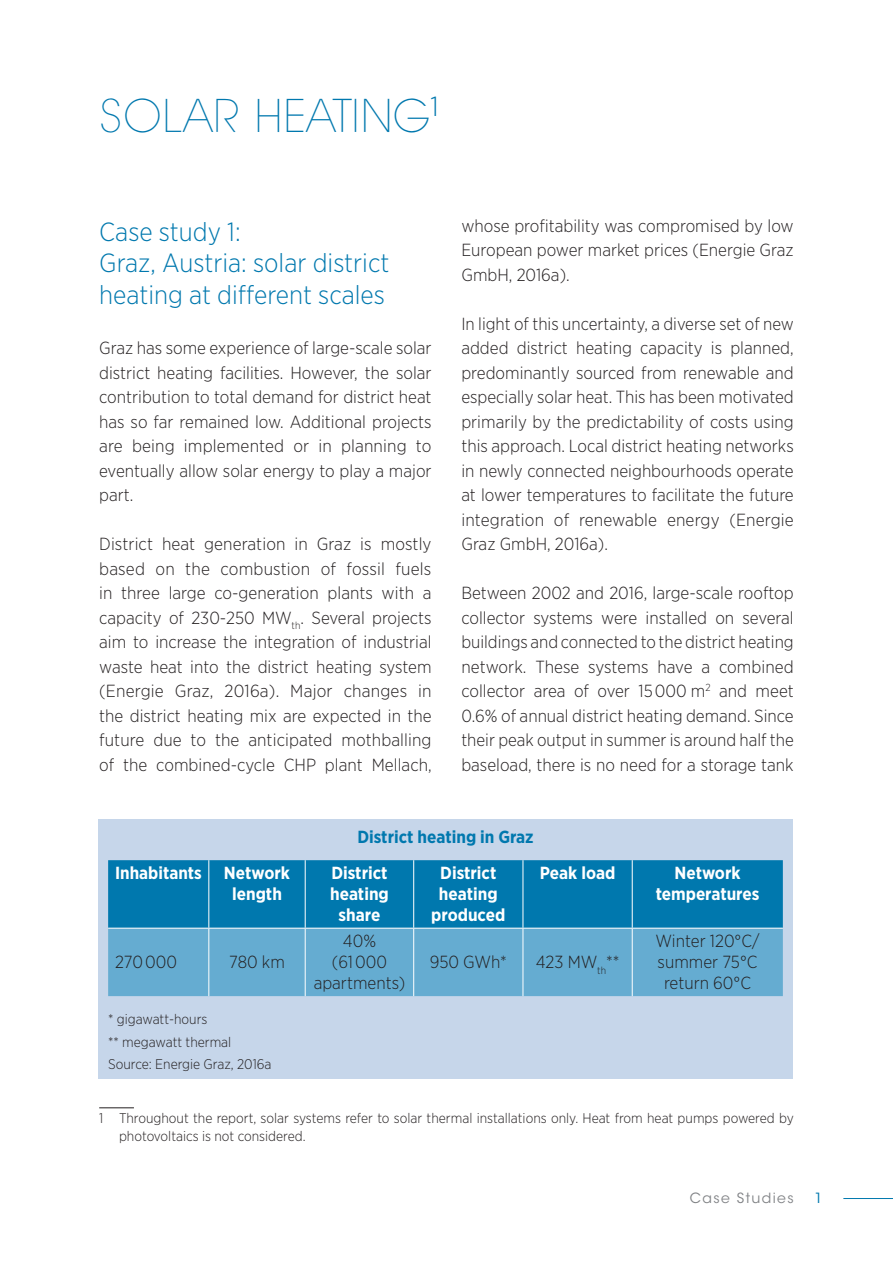
<style>
.page{position:relative;width:893px;height:1265px;background:#fff}
.page>*{position:absolute;margin:0;border:0;box-sizing:border-box;transform-origin:0 0}
.ZÜ-1{font:200 47.25px "Avant Garde Two BQ";letter-spacing:.02em;color:#0078ae}
.ZÜ-1-2{font:300 26.25px/31.5px "Gotham Narrow";color:#0078ae}
.Bodytext-ES{font:300 17.5px/24.5px "Gotham Narrow";color:#231f20;text-align:justify}
.Bodytext-Tabelle{font:700 17.5px/21px "Gotham Narrow";color:#fff;text-align:center}
.Bodytext-Tabelle-2{font:300 17.5px/21px "Gotham Narrow";color:#231f20;text-align:center}
.BU_Tabelle{font:700 17.5px "Gotham Narrow";color:#0078ae}
.Fussnote-plus-linie{font:300 14px/17.5px "Gotham Narrow";color:#231f20}
.Source{font:300 14px "Gotham Narrow";color:#231f20}
.t1{font:14px "ITC Avant Garde Std";letter-spacing:.1em;color:#808285}
.Seitenzahl{font:14px "ITC Avant Garde Std";color:#0078ae}
</style>
<div class="page">
<hr style="left:843px;top:1198px;width:50px;height:1px;background:#0078ae">
<div style="left:98px;top:819px;width:695px;height:260px;background:#c6d6ea"></div>
<div style="left:108px;top:860px;width:675px;height:68px;background:#0078ae"></div>
<div style="left:108px;top:929px;width:675px;height:67px;background:#65acd1"></div>
<hr style="left:208px;top:929px;width:1px;height:67px;background:#fff">
<hr style="left:305px;top:929px;width:1px;height:67px;background:#fff">
<hr style="left:413px;top:929px;width:1px;height:67px;background:#fff">
<hr style="left:522px;top:929px;width:1px;height:67px;background:#fff">
<hr style="left:632px;top:929px;width:1px;height:67px;background:#fff">
<hr style="left:208px;top:860px;width:1px;height:68px;background:#fff">
<hr style="left:305px;top:860px;width:1px;height:68px;background:#fff">
<hr style="left:413px;top:860px;width:1px;height:68px;background:#fff">
<hr style="left:522px;top:860px;width:1px;height:68px;background:#fff">
<hr style="left:632px;top:860px;width:1px;height:68px;background:#fff">
<hr style="left:108px;top:928px;width:101px;height:1px;background:#fff">
<hr style="left:209px;top:928px;width:96px;height:1px;background:#fff">
<hr style="left:305px;top:928px;width:109px;height:1px;background:#fff">
<hr style="left:414px;top:928px;width:109px;height:1px;background:#fff">
<hr style="left:523px;top:928px;width:109px;height:1px;background:#fff">
<hr style="left:632px;top:928px;width:151px;height:1px;background:#fff">
<hr style="left:99px;top:1107px;width:35px;height:1px;background:#231f20">
<p class="ZÜ-1" style="left:99px;top:89px;width:341px">SOLAR HEATING<sup>1</sup></p>
<p class="ZÜ-1-2" style="left:99px;top:215px;width:292px">Case study 1:<br>Graz, Austria: solar district heating at different scales</p>
<p class="Bodytext-ES" style="left:99px;top:335px;width:334px">Graz has some experience of large-scale solar district heating facilities. However, the solar contribution to total demand for district heat has so far remained low. Additional projects are being implemented or in planning to eventually allow solar energy to play a major part.</p>
<p class="Bodytext-ES" style="left:99px;top:531px;width:334px">District heat generation in Graz is mostly based on the combustion of fossil fuels in three large co-generation plants with a capacity of 230-250 MW<sub>th</sub>. Several projects aim to increase the integration of industrial waste heat into the district heating system (Energie Graz, 2016a). Major changes in the district heating mix are expected in the future due to the anticipated mothballing of the combined-cycle CHP plant Mellach,</p>
<p class="Bodytext-ES" style="left:461px;top:213px;width:334px">whose profitability was compromised by low European power market prices (Energie Graz GmbH, 2016a).</p>
<p class="Bodytext-ES" style="left:461px;top:311px;width:334px">In light of this uncertainty, a diverse set of new added district heating capacity is planned, predominantly sourced from renewable and especially solar heat. This has been motivated primarily by the predictability of costs using this approach. Local district heating networks in newly connected neighbourhoods operate at lower temperatures to facilitate the future integration of renewable energy (Energie Graz GmbH, 2016a).</p>
<p class="Bodytext-ES" style="left:461px;top:580px;width:334px">Between 2002 and 2016, large-scale rooftop collector systems were installed on several buildings and connected to the district heating network. These systems have a combined collector area of over 15 000 m<sup>2</sup> and meet 0.6% of annual district heating demand. Since their peak output in summer is around half the baseload, there is no need for a storage tank</p>
<p class="BU_Tabelle" style="left:357px;top:826px;width:178px">District heating in Graz</p>
<p class="Bodytext-Tabelle" style="left:115px;top:862px;width:88px">Inhabitants</p>
<p class="Bodytext-Tabelle" style="left:224px;top:862px;width:68px">Network length</p>
<p class="Bodytext-Tabelle" style="left:330px;top:862px;width:60px">District heating share</p>
<p class="Bodytext-Tabelle" style="left:431px;top:862px;width:76px">District heating produced</p>
<p class="Bodytext-Tabelle" style="left:540px;top:862px;width:77px">Peak load</p>
<p class="Bodytext-Tabelle" style="left:656px;top:862px;width:105px">Network temperatures</p>
<p class="Bodytext-Tabelle-2" style="left:115px;top:951px;width:63px">270 000</p>
<p class="Bodytext-Tabelle-2" style="left:229px;top:951px;width:57px">780 km</p>
<p class="Bodytext-Tabelle-2" style="left:655px;top:930px;width:106px">Winter 120°C/ summer 75°C return 60°C</p>
<p class="Bodytext-Tabelle-2" style="left:314px;top:930px;width:93px">40%<br>(61 000 apartments)</p>
<p class="Bodytext-Tabelle-2" style="left:430px;top:951px;width:79px">950 GWh*</p>
<p class="Bodytext-Tabelle-2" style="left:536px;top:951px;width:85px">423 MW<sub>th</sub>**</p>
<p class="Source" style="left:108px;top:1011px;width:101px">* gigawatt-hours</p>
<p class="Source" style="left:108px;top:1033px;width:125px">** megawatt thermal</p>
<p class="Source" style="left:108px;top:1056px;width:165px">Source: Energie Graz, 2016a</p>
<p class="Fussnote-plus-linie" style="left:119px;top:1109px;width:676px;text-indent:-20px">1 Throughout the report, solar systems refer to solar thermal installations only. Heat from heat pumps powered by photovoltaics is not considered.</p>
<p class="t1" style="left:690px;top:1190px;width:105px">Case Studies</p>
<p class="Seitenzahl" style="left:814px;top:1190px;width:10px">1</p>
</div>
